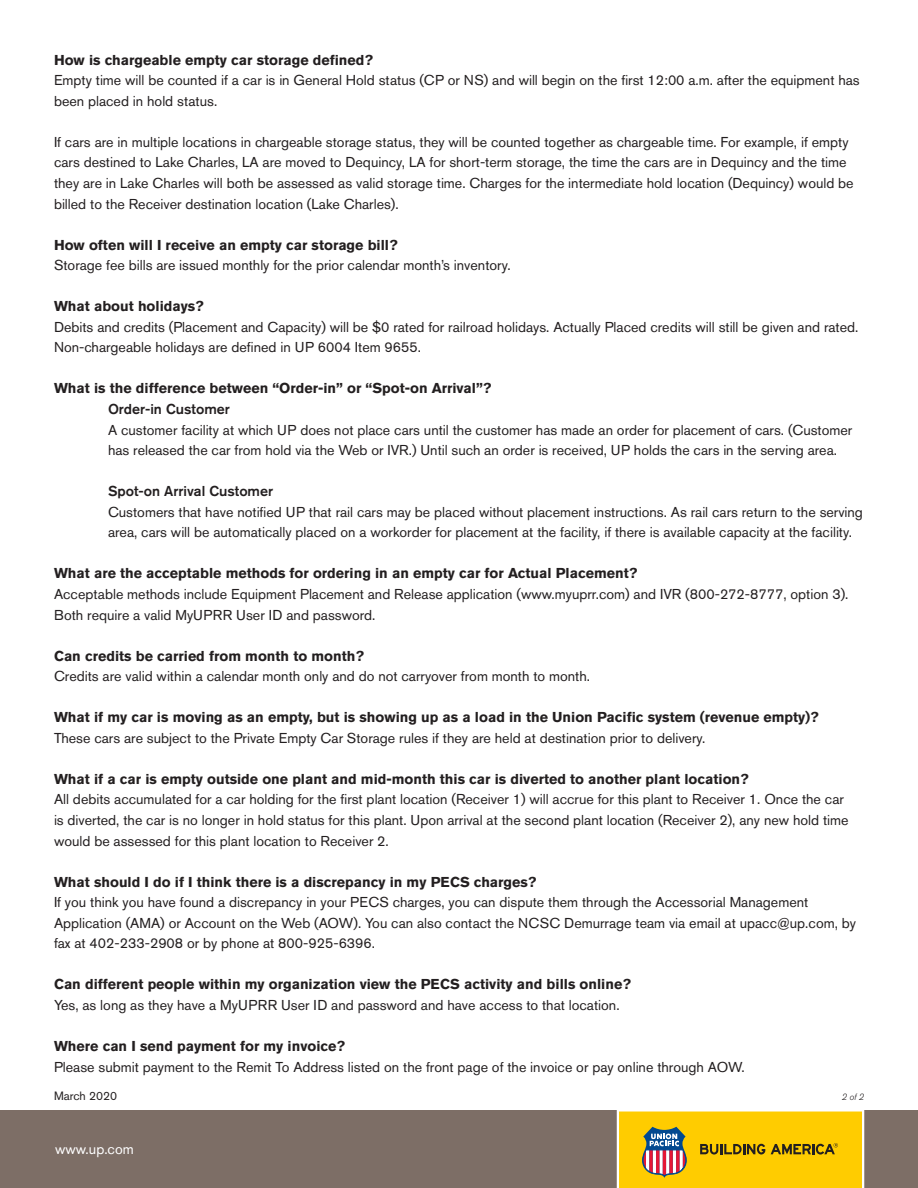
<style>
.page{position:relative;width:918px;height:1188px;background:#fff}
.page>*{position:absolute;margin:0;border:0;box-sizing:border-box;transform-origin:0 0}
.t1{font:14.25px/20.5px "Akzidenz Grotesk BE";color:#231f20}
.t2{font:700 14.25px "Akzidenz Grotesk BE";color:#231f20}
.t3{font:500 14.25px "Akzidenz Grotesk BE";color:#231f20}
.t4{font:14.25px "Akzidenz Grotesk BE";color:#fff}
.t5{font:12px "Akzidenz Grotesk BE";color:#231f20}
.t6{font:italic 300 9px "Akzidenz Grotesk BE";color:#231f20}
</style>
<div class="page">
<svg style="left:0;top:1110px;width:918px;height:78px;background:#998252"></svg>
<p class="t2" style="left:54px;top:51px;width:321px">How is chargeable empty car storage defined?</p>
<p class="t1" style="left:54px;top:70px;width:807px">Empty time will be counted if a car is in General Hold status (CP or NS) and will begin on the first 12:00 a.m. after the equipment has been placed in hold status.</p>
<p class="t1" style="left:54px;top:132px;width:801px">If cars are in multiple locations in chargeable storage status, they will be counted together as chargeable time. For example, if empty cars destined to Lake Charles, LA are moved to Dequincy, LA for short-term storage, the time the cars are in Dequincy and the time they are in Lake Charles will both be assessed as valid storage time. Charges for the intermediate hold location (Dequincy) would be billed to the Receiver destination location (Lake Charles).</p>
<p class="t2" style="left:54px;top:236px;width:345px">How often will I receive an empty car storage bill?</p>
<p class="t1" style="left:54px;top:255px;width:458px">Storage fee bills are issued monthly for the prior calendar month’s inventory.</p>
<p class="t2" style="left:54px;top:298px;width:151px">What about holidays?</p>
<p class="t1" style="left:54px;top:317px;width:806px">Debits and credits (Placement and Capacity) will be $0 rated for railroad holidays. Actually Placed credits will still be given and rated.<br>Non-chargeable holidays are defined in UP 6004 Item 9655.</p>
<p class="t2" style="left:54px;top:380px;width:439px">What is the difference between “Order-in” or “Spot-on Arrival”?</p>
<p class="t3" style="left:108px;top:400px;width:123px">Order-in Customer</p>
<p class="t1" style="left:108px;top:419px;width:746px">A customer facility at which UP does not place cars until the customer has made an order for placement of cars. (Customer has released the car from hold via the Web or IVR.) Until such an order is received, UP holds the cars in the serving area.</p>
<p class="t3" style="left:108px;top:483px;width:167px">Spot-on Arrival Customer</p>
<p class="t1" style="left:108px;top:501px;width:757px">Customers that have notified UP that rail cars may be placed without placement instructions. As rail cars return to the serving area, cars will be automatically placed on a workorder for placement at the facility, if there is available capacity at the facility.</p>
<p class="t2" style="left:54px;top:565px;width:585px">What are the acceptable methods for ordering in an empty car for Actual Placement?</p>
<p class="t1" style="left:54px;top:584px;width:796px">Acceptable methods include Equipment Placement and Release application (www.myuprr.com) and IVR (800-272-8777, option 3).<br>Both require a valid MyUPRR User ID and password.</p>
<p class="t2" style="left:54px;top:647px;width:312px">Can credits be carried from month to month?</p>
<p class="t1" style="left:54px;top:666px;width:538px">Credits are valid within a calendar month only and do not carryover from month to month.</p>
<p class="t2" style="left:54px;top:709px;width:766px">What if my car is moving as an empty, but is showing up as a load in the Union Pacific system (revenue empty)?</p>
<p class="t1" style="left:54px;top:728px;width:653px">These cars are subject to the Private Empty Car Storage rules if they are held at destination prior to delivery.</p>
<p class="t2" style="left:54px;top:771px;width:696px">What if a car is empty outside one plant and mid-month this car is diverted to another plant location?</p>
<p class="t1" style="left:54px;top:789px;width:796px">All debits accumulated for a car holding for the first plant location (Receiver 1) will accrue for this plant to Receiver 1. Once the car is diverted, the car is no longer in hold status for this plant. Upon arrival at the second plant location (Receiver 2), any new hold time would be assessed for this plant location to Receiver 2.</p>
<p class="t2" style="left:54px;top:873px;width:484px">What should I do if I think there is a discrepancy in my PECS charges?</p>
<p class="t1" style="left:54px;top:892px;width:804px">If you think you have found a discrepancy in your PECS charges, you can dispute them through the Accessorial Management<br>Application (AMA) or Account on the Web (AOW). You can also contact the NCSC Demurrage team via email at upacc@up.com, by fax at 402-233-2908 or by phone at 800-925-6396.</p>
<p class="t2" style="left:54px;top:976px;width:578px">Can different people within my organization view the PECS activity and bills online?</p>
<p class="t1" style="left:54px;top:995px;width:567px">Yes, as long as they have a MyUPRR User ID and password and have access to that location.</p>
<p class="t2" style="left:54px;top:1038px;width:293px">Where can I send payment for my invoice?</p>
<p class="t1" style="left:54px;top:1056px;width:692px">Please submit payment to the Remit To Address listed on the front page of the invoice or pay online through AOW.</p>
<p class="t6" style="left:842px;top:1092px;width:24px">2 of 2</p>
<p class="t5" style="left:54px;top:1089px;width:64px">March 2020</p>
<p class="t4" style="left:55px;top:1140px;width:80px">www.up.com</p>
</div>
